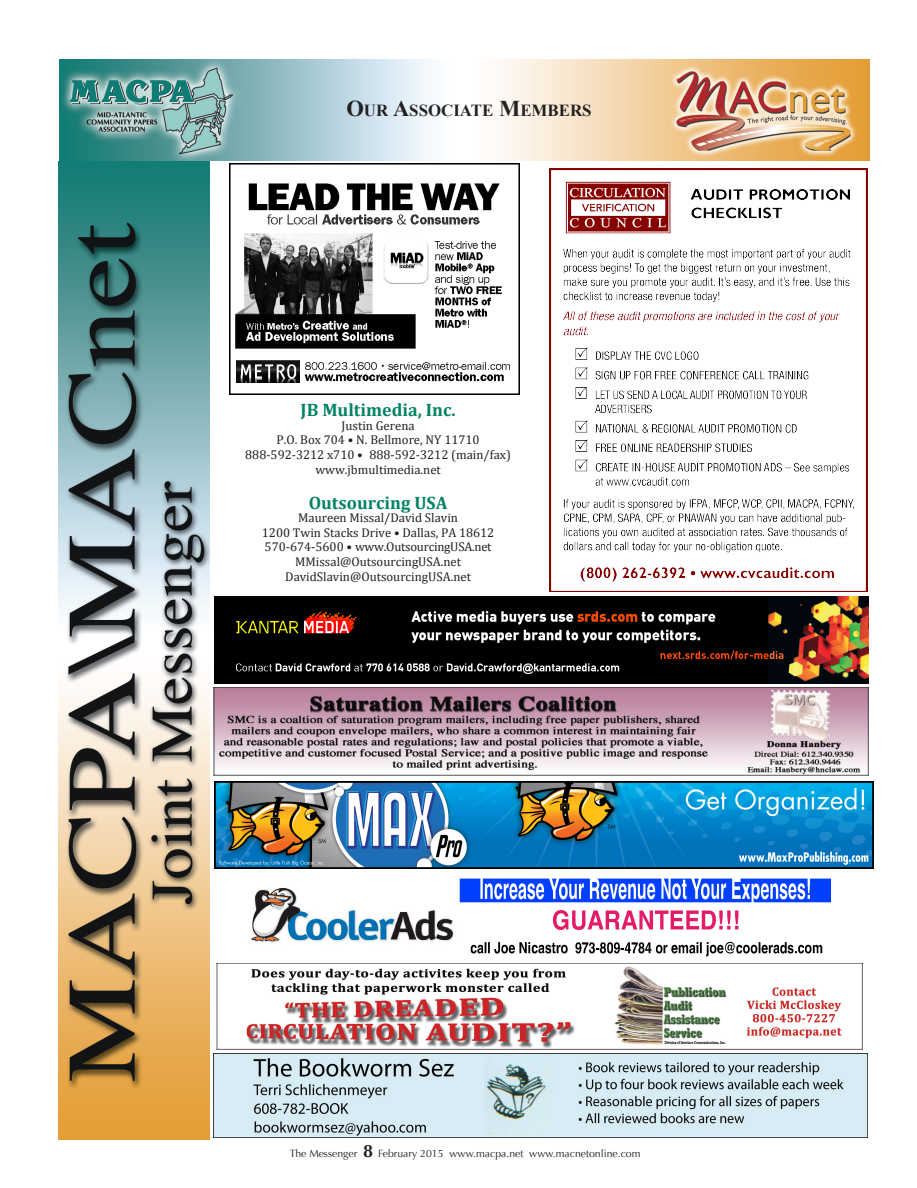
<style>
.page{position:relative;width:917px;height:1188px;background:#fff}
.page>*{position:absolute;margin:0;border:0;box-sizing:border-box;transform-origin:0 0}
.t1{font:700 18px "Cambria";color:#008364}
.t2{font:700 16.8px "Times New Roman";color:#232122}
.t3{font:12.75px/14.7px "Cambria";color:#232122;text-align:center}
.t4{font:10.5px "Optima";color:#232122}
.s1{font-size:22.5px}
.s2{font-weight:700;font-size:18px}
</style>
<div class="page">
<img style="left:230px;top:164px;width:289px;height:231px">
<img style="left:549px;top:168px;width:318px;height:424px">
<img style="left:216px;top:878px;width:647px;height:86px">
<img style="left:214px;top:781px;width:659px;height:88px">
<svg style="left:214px;top:687px;width:655px;height:89px"></svg>
<img style="left:214px;top:688px;width:654px;height:87px">
<img style="left:215px;top:596px;width:653px;height:88px">
<div style="left:213px;top:1052px;width:654px;height:88px;background:linear-gradient(to right,#fff,#fff)"></div>
<img style="left:213px;top:1054px;width:654px;height:84px">
<img style="left:217px;top:964px;width:645px;height:86px">
<img style="left:59px;top:161px;width:150px;height:979px">
<img style="left:59px;top:60px;width:810px;height:101px">
<h2 class="t2" style="left:346px;top:101px;width:247px"><span class="s1">O</span>UR <span class="s1">A</span>SSOCIATE <span class="s1">M</span>EMBERS</h2>
<h1 class="t1" style="left:300px;top:399px;width:157px">JB Multimedia, Inc.</h1>
<p class="t3" style="left:245px;top:418px;width:267px">Justin Gerena<br>P.O. Box 704 • N. Bellmore, NY 11710<br>888--‐592--‐3212 x710 • 888--‐592--‐3212 (main/fax) www.jbmultimedia.net</p>
<h1 class="t1" style="left:309px;top:492px;width:140px">Outsourcing USA</h1>
<p class="t3" style="left:262px;top:510px;width:234px">Maureen Missal/David Slavin<br>1200 Twin Stacks Drive • Dallas, PA 18612<br>570--‐674--‐5600 • www.OutsourcingUSA.net MMissal@OutsourcingUSA.net DavidSlavin@OutsourcingUSA.net</p>
<p class="t4" style="left:290px;top:1147px;width:352px">The Messenger <span class="s2">8</span> February 2015 www.macpa.net www.macnetonline.com</p>
</div>
